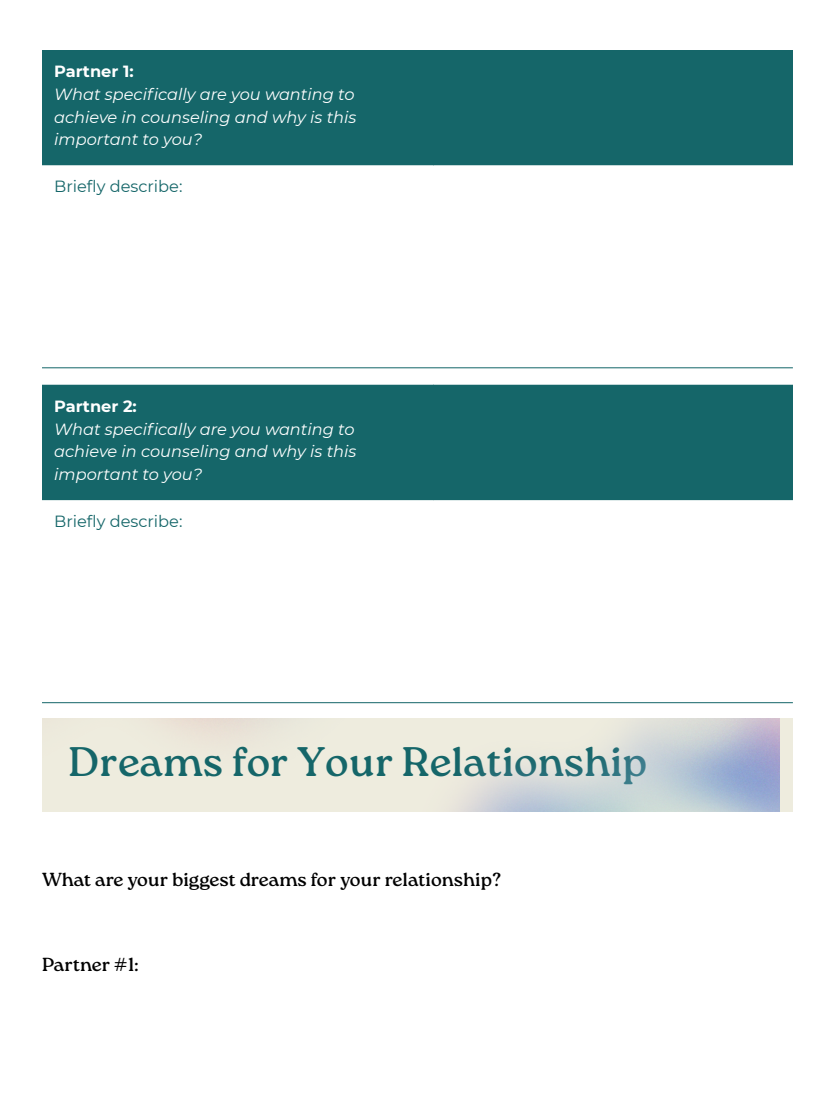
<style>
.page{position:relative;width:836px;height:1103px;background:#fff}
.page>*{position:absolute;margin:0;border:0;box-sizing:border-box;transform-origin:0 0}
.t1{font:41.25px "Roca One";color:#156669}
.t2{font:18.9px "Roca One";color:#000}
.t3{font:italic 16.2px/22.6px "Montserrat";color:#fff}
.t4{font:16.2px "Montserrat";color:#156669}
.s1{font-weight:700;font-style:normal}
</style>
<div class="page">
<div style="left:42px;top:50px;width:750px;height:115px;background:#156669"></div>
<hr style="left:42px;top:367px;width:750px;height:1px;background:#156669">
<div style="left:42px;top:385px;width:750px;height:115px;background:#156669"></div>
<hr style="left:42px;top:702px;width:750px;height:1px;background:#156669">
<svg style="left:42px;top:719px;width:750px;height:93px;background:#dfe0db"></svg>
<h1 class="t3" style="left:54px;top:60px;width:304px"><span class="s1">Partner 1:<br></span>What specifically are you wanting to achieve in counseling and why is this important to you?</h1>
<p class="t4" style="left:54px;top:177px;width:130px">Briefly describe:</p>
<h1 class="t3" style="left:54px;top:395px;width:304px"><span class="s1">Partner 2:<br></span>What specifically are you wanting to achieve in counseling and why is this important to you?</h1>
<p class="t4" style="left:54px;top:511px;width:130px">Briefly describe:</p>
<p class="t1" style="left:69px;top:737px;width:580px">Dreams for Your Relationship</p>
<h2 class="t2" style="left:42px;top:868px;width:461px">What are your biggest dreams for your relationship?</h2>
<h2 class="t2" style="left:42px;top:953px;width:98px">Partner #1:</h2>
</div>
